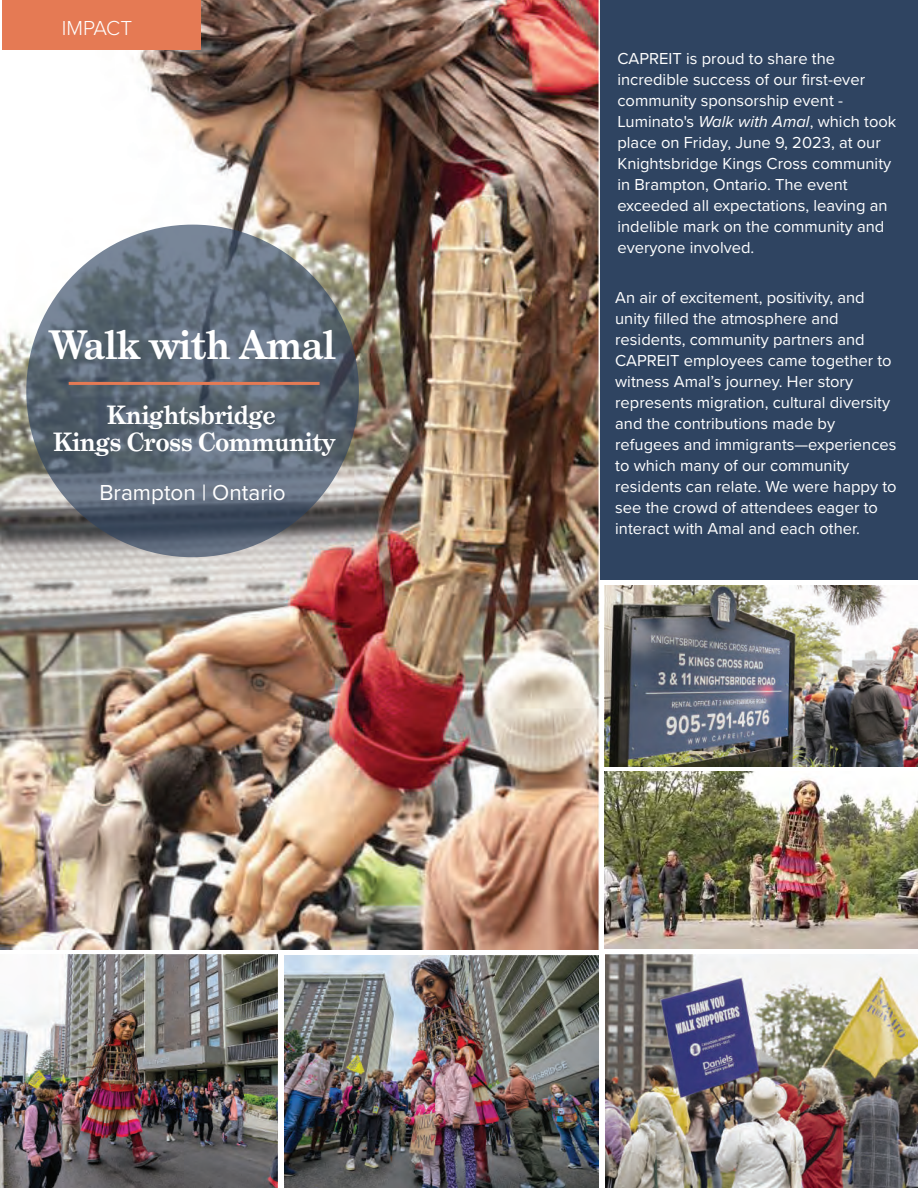
<style>
.page{position:relative;width:918px;height:1188px;background:#fff}
.page>*{position:absolute;margin:0;border:0;box-sizing:border-box;transform-origin:0 0}
.t1{font:700 39.6px "Grad";color:#fff}
.t2{font:700 25.5px/27px "Grad";color:#fff;text-align:center}
.t3{font:22.5px "Proxima Nova";color:#fff}
.t4{font:300 21px "Proxima Nova";color:#fff}
.t5{font:16.5px/21px "Proxima Nova";color:#fff}
.s1{font-style:italic}
</style>
<div class="page">
<img style="left:605px;top:772px;width:313px;height:177px">
<div style="left:598px;top:0;width:320px;height:580px;background:#2f4461"></div>
<img style="left:0;top:0;width:600px;height:950px">
<svg style="left:26px;top:225px;width:333px;height:332px"></svg>
<hr style="left:69px;top:382px;width:251px;height:3px;background:#e57a54">
<img style="left:604px;top:585px;width:314px;height:181px">
<img style="left:605px;top:955px;width:313px;height:233px">
<img style="left:284px;top:955px;width:315px;height:233px">
<img style="left:0;top:955px;width:278px;height:233px">
<div style="left:2px;top:0;width:198px;height:50px;background:#e57a54"></div>
<p class="t4" style="left:62px;top:12px;width:72px">IMPACT</p>
<h1 class="t1" style="left:50px;top:320px;width:287px">Walk with Amal</h1>
<h2 class="t2" style="left:53px;top:402px;width:284px">Knightsbridge<br>Kings Cross Community</h2>
<h3 class="t3" style="left:99px;top:476px;width:188px">Brampton | Ontario</h3>
<p class="t5" style="left:617px;top:47px;width:280px">CAPREIT is proud to share the incredible success of our first-ever community sponsorship event - Luminato's <span class="s1">Walk with Amal</span>, which took place on Friday, June 9, 2023, at our Knightsbridge Kings Cross community in Brampton, Ontario. The event exceeded all expectations, leaving an indelible mark on the community and everyone involved.</p>
<p class="t5" style="left:615px;top:286px;width:283px">An air of excitement, positivity, and unity filled the atmosphere and residents, community partners and CAPREIT employees came together to witness Amal’s journey. Her story represents migration, cultural diversity and the contributions made by refugees and immigrants—experiences to which many of our community residents can relate. We were happy to see the crowd of attendees eager to interact with Amal and each other.</p>
</div>
